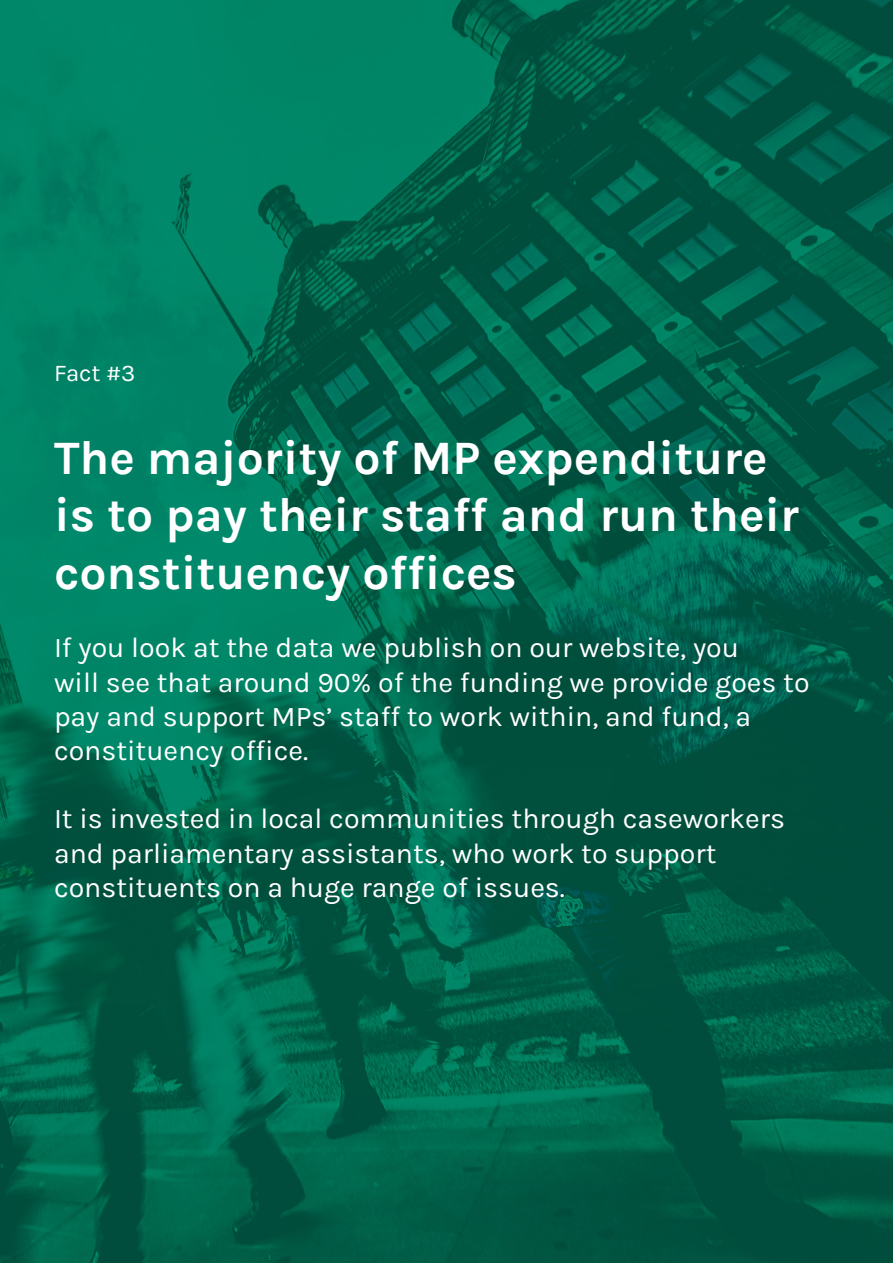
<style>
.page{position:relative;width:893px;height:1263px;background:#fff}
.page>*{position:absolute;margin:0;border:0;box-sizing:border-box;transform-origin:0 0}
.t1{font:700 48px/57.6px "Karla";color:#fff}
.t2{font:28.5px/34.2px "Karla";color:#fff}
.t3{font:24px "Karla";color:#fff}
</style>
<div class="page">
<img style="left:0;top:0;width:893px;height:1263px">
<p class="t3" style="left:54px;top:357px;width:83px">Fact #3</p>
<p class="t1" style="left:54px;top:427px;width:747px">The majority of MP expenditure is to pay their staff and run their constituency offices</p>
<p class="t2" style="left:54px;top:630px;width:757px">If you look at the data we publish on our website, you<br>will see that around 90% of the funding we provide goes to pay and support MPs’ staff to work within, and fund, a constituency office.</p>
<p class="t2" style="left:54px;top:801px;width:733px">It is invested in local communities through caseworkers and parliamentary assistants, who work to support constituents on a huge range of issues.</p>
</div>
